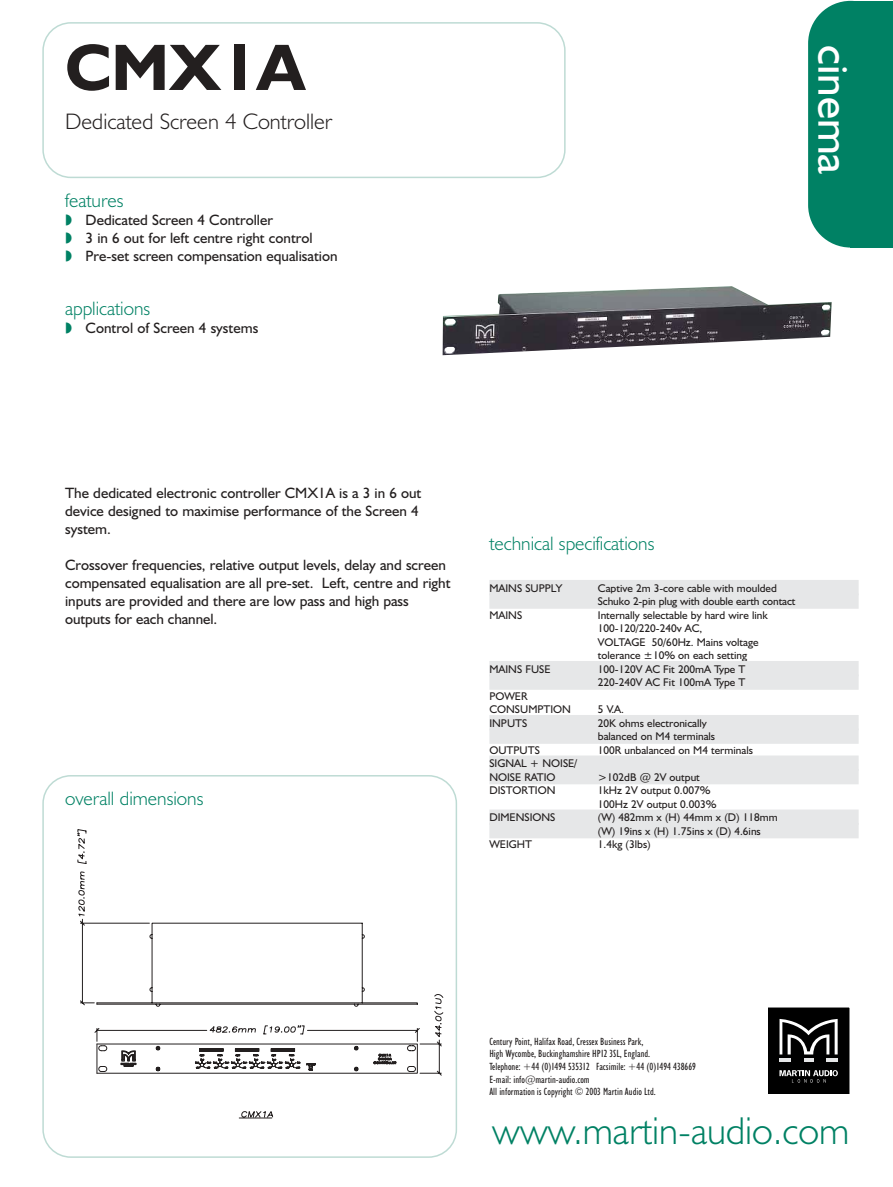
<style>
.page{position:relative;width:893px;height:1187px;background:#fff}
.page>*{position:absolute;margin:0;border:0;box-sizing:border-box;transform-origin:0 0}
.t1{font:700 66px "Humanist 521 BT";color:#231f1f}
.t2{font:45px "Humanist 521 BT";color:#fff}
.t3{font:300 39px "Humanist 521 BT";color:#008164}
.t4{font:300 22.5px "Humanist 521 BT";color:#231f1f}
.t5{font:300 19.5px "Humanist 521 BT";color:#008164}
.t6{font:15px/18px "Humanist 521 BT";color:#231f1f}
.t7{font:11.25px/13.5px "Humanist 521 BT";color:#231f1f}
.t8{font:condensed 10.5px/12.6px "Humanist 521 BT";color:#231f1f}
</style>
<div class="page">
<div style="left:767px;top:1007px;width:82px;height:87px;background:#000"></div>
<svg style="left:779px;top:1019px;width:58px;height:43px"></svg>
<svg style="left:779px;top:1070px;width:58px;height:12px"></svg>
<div style="left:766px;top:1006px;width:84px;height:89px;border:1px solid #fff"></div>
<div style="left:850px;top:1px;width:42px;height:246px;background:#008164"></div>
<div style="left:808px;top:1px;width:84px;height:246px;background:#008164;border-radius:43px"></div>
<img style="left:442px;top:286px;width:389px;height:69px">
<svg style="left:42px;top:22px;width:523px;height:156px"></svg>
<svg style="left:42px;top:775px;width:415px;height:382px"></svg>
<div style="left:489px;top:580px;width:369px;height:15px;background:#e6e7e8"></div>
<div style="left:489px;top:593px;width:369px;height:15px;background:#e6e7e8"></div>
<div style="left:489px;top:661px;width:369px;height:15px;background:#e6e7e8"></div>
<div style="left:489px;top:674px;width:369px;height:15px;background:#e6e7e8"></div>
<div style="left:489px;top:715px;width:369px;height:15px;background:#e6e7e8"></div>
<div style="left:489px;top:728px;width:369px;height:15px;background:#e6e7e8"></div>
<div style="left:489px;top:755px;width:369px;height:15px;background:#e6e7e8"></div>
<div style="left:489px;top:769px;width:369px;height:15px;background:#e6e7e8"></div>
<div style="left:489px;top:809px;width:369px;height:15px;background:#e6e7e8"></div>
<div style="left:489px;top:823px;width:369px;height:15px;background:#e6e7e8"></div>
<h1 class="t1" style="left:65px;top:43px;width:241px">CMX1A</h1>
<h3 class="t4" style="left:65px;top:113px;width:269px">Dedicated Screen 4 Controller</h3>
<h3 class="t5" style="left:65px;top:193px;width:60px">features</h3>
<h3 class="t6" style="left:86px;top:212px;width:253px">Dedicated Screen 4 Controller<br>3 in 6 out for left centre right control<br>Pre-set screen compensation equalisation</h3>
<h3 class="t5" style="left:65px;top:301px;width:87px">applications</h3>
<h3 class="t6" style="left:86px;top:320px;width:174px">Control of Screen 4 systems</h3>
<h2 class="t2" style="left:850px;top:45px;width:131px;rotate:90deg">cinema</h2>
<h3 class="t6" style="left:65px;top:485px;width:358px">The dedicated electronic controller CMX1A is a 3 in 6 out device designed to maximise performance of the Screen 4 system.</h3>
<h3 class="t6" style="left:65px;top:557px;width:387px">Crossover frequencies, relative output levels, delay and screen compensated equalisation are all pre-set. Left, centre and right inputs are provided and there are low pass and high pass outputs for each channel.</h3>
<h3 class="t5" style="left:65px;top:790px;width:140px">overall dimensions</h3>
<h3 class="t5" style="left:489px;top:536px;width:166px">technical specifications</h3>
<p class="t7" style="left:489px;top:582px;width:74px">MAINS SUPPLY</p>
<p class="t7" style="left:598px;top:582px;width:199px">Captive 2m 3-core cable with moulded<br>Schuko 2-pin plug with double earth contact</p>
<p class="t7" style="left:489px;top:609px;width:34px">MAINS</p>
<p class="t7" style="left:598px;top:609px;width:171px">Internally selectable by hard wire link<br>100-120/220-240v AC,<br>VOLTAGE 50/60Hz. Mains voltage tolerance ±10% on each setting</p>
<p class="t7" style="left:489px;top:663px;width:63px">MAINS FUSE</p>
<p class="t7" style="left:598px;top:663px;width:149px">100-120V AC Fit 200mA Type T<br>220-240V AC Fit 100mA Type T</p>
<p class="t7" style="left:489px;top:690px;width:83px">POWER<br>CONSUMPTION</p>
<p class="t7" style="left:598px;top:704px;width:28px">5 V.A.</p>
<p class="t7" style="left:489px;top:717px;width:39px">INPUTS</p>
<p class="t7" style="left:598px;top:717px;width:119px">20K ohms electronically balanced on M4 terminals</p>
<p class="t7" style="left:489px;top:744px;width:52px">OUTPUTS</p>
<p class="t7" style="left:598px;top:744px;width:156px">100R unbalanced on M4 terminals</p>
<p class="t7" style="left:489px;top:758px;width:90px">SIGNAL + NOISE/<br>NOISE RATIO</p>
<p class="t7" style="left:598px;top:771px;width:103px">&gt;102dB @ 2V output</p>
<p class="t7" style="left:489px;top:785px;width:68px">DISTORTION</p>
<p class="t7" style="left:598px;top:785px;width:120px">1kHz 2V output 0.007%<br>100Hz 2V output 0.003%</p>
<p class="t7" style="left:489px;top:812px;width:68px">DIMENSIONS</p>
<p class="t7" style="left:598px;top:812px;width:181px">(W) 482mm x (H) 44mm x (D) 118mm (W) 19ins x (H) 1.75ins x (D) 4.6ins</p>
<p class="t7" style="left:489px;top:839px;width:44px">WEIGHT</p>
<p class="t7" style="left:598px;top:839px;width:54px">1.4kg (3lbs)</p>
<p class="t8" style="left:489px;top:1036px;width:208px">Century Point, Halifax Road, Cressex Business Park,<br>High Wycombe, Buckinghamshire HP12 3SL, England.<br>Telephone: +44 (0)1494 535312 Facsimile: +44 (0)1494 438669<br>E-mail: info@martin-audio.com<br>All information is Copyright © 2003 Martin Audio Ltd.</p>
<h3 class="t3" style="left:492px;top:1116px;width:358px">www.martin-audio.com</h3>
</div>
